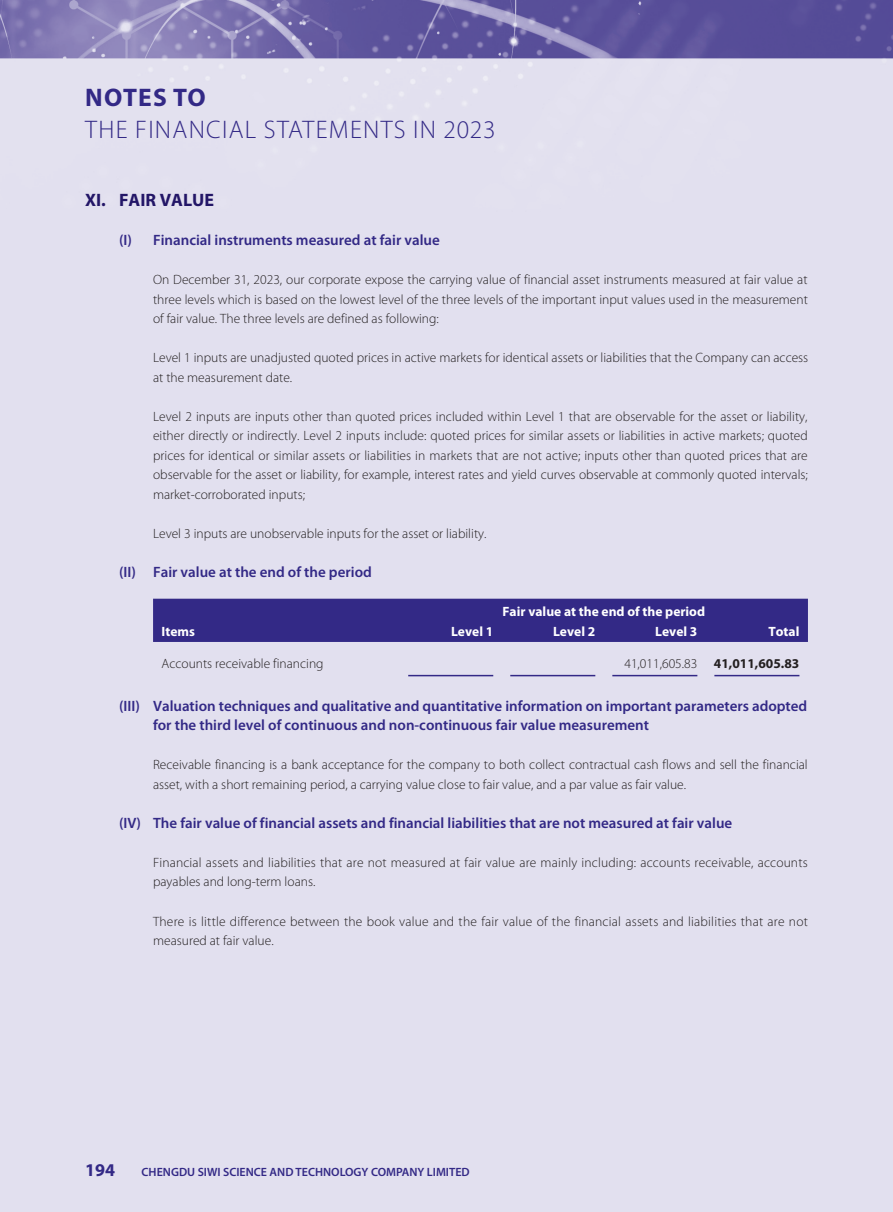
<style>
.page{position:relative;width:893px;height:1212px;background:#e2e0ef}
.page>*{position:absolute;margin:0;border:0;box-sizing:border-box;transform-origin:0 0}
.t1{font:300 25.5px "Myriad Pro";letter-spacing:.05em;color:#332986}
.t2{font:700 25.5px "Myriad Pro";letter-spacing:.05em;color:#332986}
._01_H1{font:700 18px "Myriad Pro";color:#231667}
.t3{font:700 18px "Myriad Pro";color:#332986}
._02_H2{font:600 15px/19.5px "Myriad Pro";color:#332986}
._00_txt{font:300 13.5px/19.5px "Myriad Pro";color:#231f20}
._50_Table_txt{font:700 13.5px "Myriad Pro";color:#fff}
._50_Table_txt-2{font:300 13.5px "Myriad Pro";color:#231f20}
._50_Table_txt-3{font:700 13.5px "Myriad Pro";color:#231f20}
.t4{font:600 12px "Myriad Pro";color:#332986}
</style>
<div class="page">
<div style="left:153px;top:599px;width:655px;height:43px;background:#332986"></div>
<hr style="left:408px;top:675px;width:85px;height:1px;background:#332986">
<hr style="left:510px;top:675px;width:85px;height:1px;background:#332986">
<hr style="left:612px;top:675px;width:85px;height:1px;background:#332986">
<hr style="left:714px;top:675px;width:85px;height:1px;background:#332986">
<h1 class="t2" style="left:85px;top:81px;width:122px">NOTES TO</h1>
<h1 class="t1" style="left:85px;top:114px;width:412px">THE FINANCIAL STATEMENTS IN 2023</h1>
<p class="_01_H1" style="left:85px;top:189px;width:131px">XI. FAIR VALUE</p>
<p class="_02_H2" style="left:119px;top:230px;width:322px">(I) Financial instruments measured at fair value</p>
<p class="_00_txt" style="left:153px;top:270px;width:656px;text-align:justify">On December 31, 2023, our corporate expose the carrying value of financial asset instruments measured at fair value at three levels which is based on the lowest level of the three levels of the important input values used in the measurement of fair value. The three levels are defined as following:</p>
<p class="_00_txt" style="left:153px;top:348px;width:657px">Level 1 inputs are unadjusted quoted prices in active markets for identical assets or liabilities that the Company can access at the measurement date.</p>
<p class="_00_txt" style="left:153px;top:407px;width:656px;text-align:justify">Level 2 inputs are inputs other than quoted prices included within Level 1 that are observable for the asset or liability, either directly or indirectly. Level 2 inputs include: quoted prices for similar assets or liabilities in active markets; quoted prices for identical or similar assets or liabilities in markets that are not active; inputs other than quoted prices that are observable for the asset or liability, for example, interest rates and yield curves observable at commonly quoted intervals; market-corroborated inputs;</p>
<p class="_00_txt" style="left:153px;top:524px;width:335px">Level 3 inputs are unobservable inputs for the asset or liability.</p>
<p class="_02_H2" style="left:119px;top:562px;width:254px">(II) Fair value at the end of the period</p>
<p class="_50_Table_txt" style="left:502px;top:603px;width:204px">Fair value at the end of the period</p>
<p class="_50_Table_txt" style="left:162px;top:622px;width:35px">Items</p>
<p class="_50_Table_txt" style="left:451px;top:622px;width:44px">Level 1</p>
<p class="_50_Table_txt" style="left:553px;top:622px;width:44px">Level 2</p>
<p class="_50_Table_txt" style="left:655px;top:622px;width:44px">Level 3</p>
<p class="_50_Table_txt" style="left:768px;top:622px;width:32px">Total</p>
<p class="_50_Table_txt-2" style="left:162px;top:655px;width:164px">Accounts receivable financing</p>
<p class="_50_Table_txt-2" style="left:624px;top:655px;width:74px">41,011,605.83</p>
<p class="_50_Table_txt-3" style="left:714px;top:654px;width:87px">41,011,605.83</p>
<p class="_02_H2" style="left:153px;top:696px;width:656px;text-indent:-34px">(III) Valuation techniques and qualitative and quantitative information on important parameters adopted for the third level of continuous and non-continuous fair value measurement</p>
<p class="_00_txt" style="left:153px;top:755px;width:656px">Receivable financing is a bank acceptance for the company to both collect contractual cash flows and sell the financial asset, with a short remaining period, a carrying value close to fair value, and a par value as fair value.</p>
<p class="_02_H2" style="left:119px;top:813px;width:615px">(IV) The fair value of financial assets and financial liabilities that are not measured at fair value</p>
<p class="_00_txt" style="left:153px;top:852px;width:656px">Financial assets and liabilities that are not measured at fair value are mainly including: accounts receivable, accounts payables and long-term loans.</p>
<p class="_00_txt" style="left:153px;top:911px;width:656px">There is little difference between the book value and the fair value of the financial assets and liabilities that are not measured at fair value.</p>
<h2 class="t3" style="left:85px;top:1158px;width:31px">194</h2>
<p class="t4" style="left:142px;top:1164px;width:330px">CHENGDU SIWI SCIENCE AND TECHNOLOGY COMPANY LIMITED</p>
</div>
